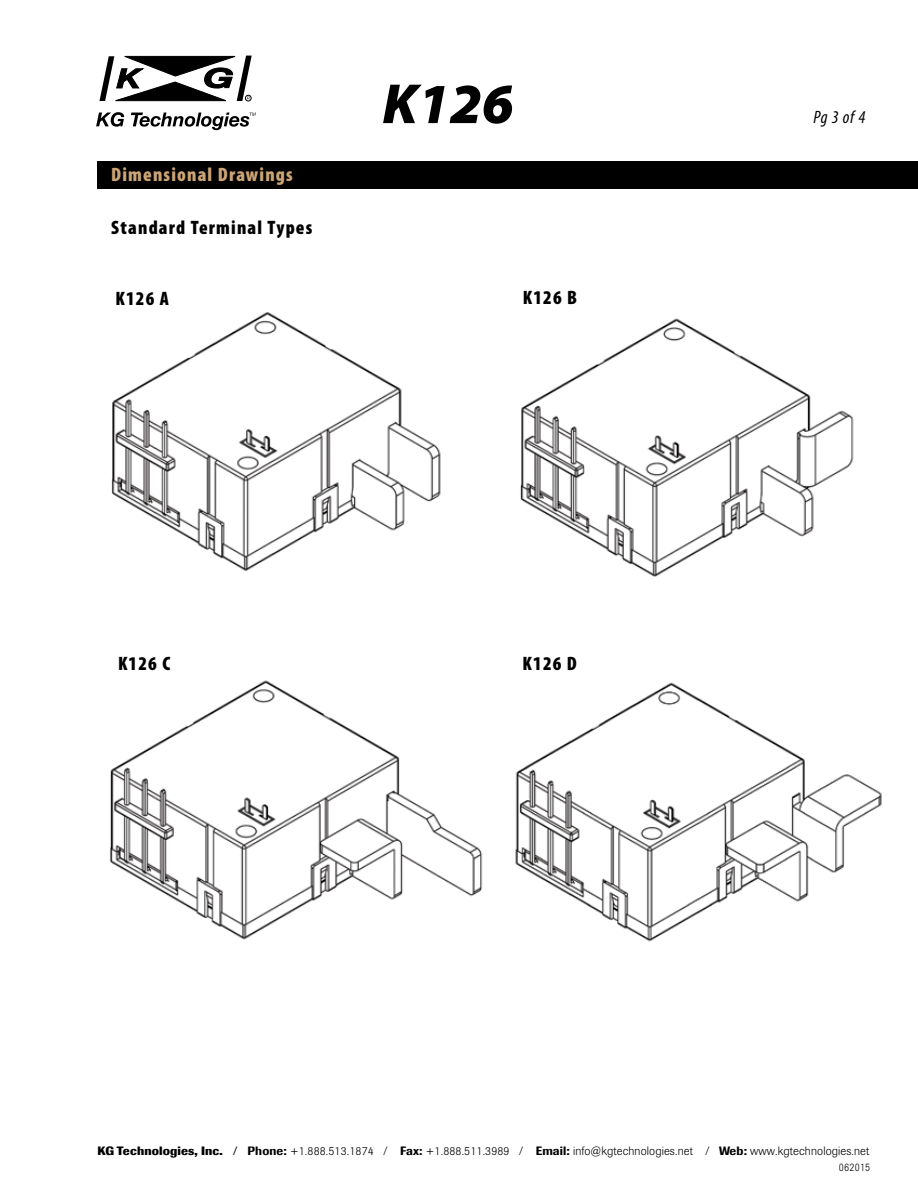
<style>
.page{position:relative;width:918px;height:1188px;background:#fff}
.page>*{position:absolute;margin:0;border:0;box-sizing:border-box;transform-origin:0 0}
.t1{font:italic 900 57px "Myriad Pro";color:#000}
.t2{font:900 condensed 19.5px "Myriad Pro";letter-spacing:.06em;color:#000}
.t3{font:900 condensed 19.5px "Myriad Pro";letter-spacing:.06em;color:#cca576}
.t4{font:italic condensed 18px "Myriad Pro";color:#000}
.t5{font:300 12px "Imago";letter-spacing:.01em;color:#000}
.t6{font:300 11.25px "Imago";letter-spacing:.02em;color:#000;scale:.9 1}
.s1{font-weight:700}
.s2{font-weight:400}
.s3{font-weight:500}
</style>
<div class="page">
<svg style="left:96px;top:112px;width:28px;height:15px"></svg>
<svg style="left:131px;top:113px;width:125px;height:17px"></svg>
<svg style="left:99px;top:55px;width:153px;height:47px"></svg>
<div style="left:98px;top:161px;width:820px;height:28px;background:#000"></div>
<img style="left:111px;top:312px;width:330px;height:259px">
<img style="left:520px;top:318px;width:334px;height:259px">
<img style="left:110px;top:680px;width:373px;height:260px">
<img style="left:515px;top:682px;width:367px;height:260px">
<h2 class="t3" style="left:111px;top:164px;width:183px">Dimensional Drawings</h2>
<h2 class="t2" style="left:111px;top:216px;width:203px">Standard Terminal Types</h2>
<h2 class="t2" style="left:116px;top:287px;width:55px">K126 A</h2>
<h1 class="t1" style="left:382px;top:72px;width:133px">K126</h1>
<h2 class="t2" style="left:523px;top:287px;width:56px">K126 B</h2>
<h2 class="t2" style="left:118px;top:653px;width:54px">K126 C</h2>
<h2 class="t2" style="left:523px;top:653px;width:56px">K126 D</h2>
<h3 class="t4" style="left:814px;top:106px;width:53px">Pg 3 of 4</h3>
<p class="t5" style="left:98px;top:1144px;width:773px"><span class="s1">KG Technologies, Inc.</span> <span class="s2">/</span> <span class="s3">Phone:</span> +1.888.513.1874 / <span class="s3">Fax:</span> +1.888.511.3989 / <span class="s3">Email:</span> info@kgtechnologies.net / <span class="s3">Web:</span> www.kgtechnologies.net</p>
<p class="t6" style="left:839px;top:1160px;width:36px">062015</p>
</div>
